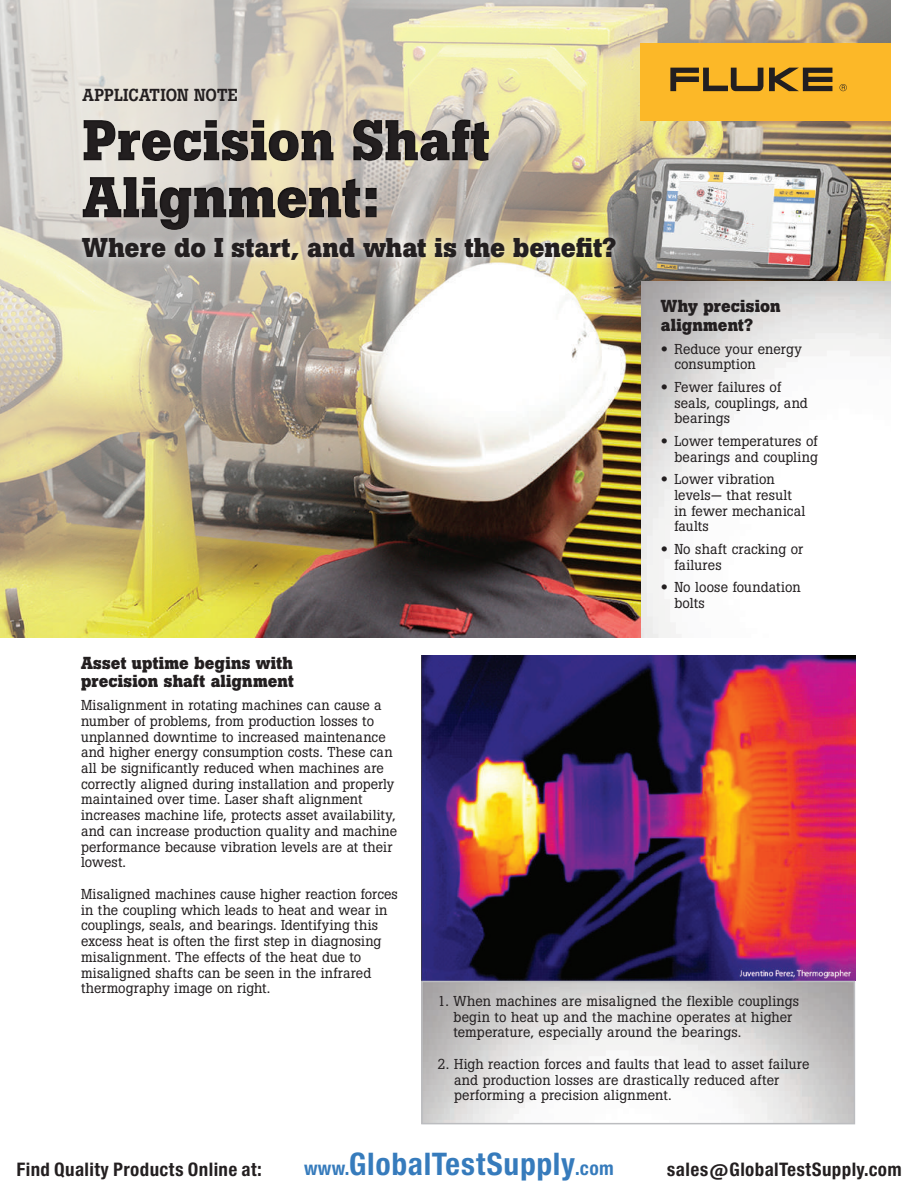
<style>
.page{position:relative;width:918px;height:1188px;background:#fff}
.page>*{position:absolute;margin:0;border:0;box-sizing:border-box;transform-origin:0 0}
.t1{font:29.7px "Europa Gro Nr 2 SBOP Bol Con";letter-spacing:.02em;color:#367bbc}
.t2{font:700 27px "Boton Pro";color:#231f20}
.t3{font:17.85px "Europa Gro Nr 2 SBOP Bol Con";letter-spacing:.02em;color:#231f20}
.t4{font:700 17.25px/18.8px "Boton Pro";letter-spacing:.01em;color:#231f20}
.t5{font:500 17.25px "Boton Pro";letter-spacing:.005em;color:#231f20}
.t6{font:14.25px/15.8px "Boton Pro";letter-spacing:.005em;color:#231f20}
.s1{font-family:"Helvetica Neue LT Pro";font-weight:700;font-stretch:expanded}
.s2{font-size:18.3px}
</style>
<div class="page">
<img style="left:0;top:0;width:891px;height:637px">
<div style="left:0;top:6px;width:599px;height:334px;background:#fff;opacity:.75"></div>
<div style="left:73px;top:103px;width:555px;height:133px;background:#231f20;opacity:.55"></div>
<div style="left:73px;top:229px;width:552px;height:41px;background:#fff;opacity:.75"></div>
<img style="left:642px;top:281px;width:249px;height:357px">
<img style="left:421px;top:656px;width:434px;height:325px">
<div style="left:421px;top:981px;width:434px;height:143px;border:2px solid #bcbdc0"></div>
<div style="left:640px;top:43px;width:251px;height:78px;background:#fcb828"></div>
<svg style="left:670px;top:68px;width:162px;height:23px"></svg>
<svg style="left:840px;top:84px;width:7px;height:7px"></svg>
<p class="t5" style="left:82px;top:84px;width:157px">APPLICATION NOTE</p>
<h2 class="t2" style="left:82px;top:230px;width:536px">Where do I start, and what is the benefit?</h2>
<p class="t4" style="left:661px;top:297px;width:121px">Why precision alignment?</p>
<p class="t6" style="left:674px;top:341px;width:129px;text-indent:-13px"><span class="s1">•</span> Reduce your energy consumption</p>
<p class="t6" style="left:674px;top:379px;width:135px;text-indent:-13px"><span class="s1">•</span> Fewer failures of seals, couplings, and bearings</p>
<p class="t6" style="left:661px;top:433px;width:158px;text-align:right"><span class="s1">•</span> Lower temperatures of bearings and coupling</p>
<p class="t6" style="left:674px;top:471px;width:133px;text-indent:-13px"><span class="s1">•</span> Lower vibration levels— that result in fewer mechanical faults</p>
<p class="t6" style="left:674px;top:541px;width:130px;text-indent:-13px"><span class="s1">•</span> No shaft cracking or failures</p>
<p class="t6" style="left:674px;top:579px;width:128px;text-indent:-13px"><span class="s1">•</span> No loose foundation bolts</p>
<p class="t4" style="left:81px;top:653px;width:214px">Asset uptime begins with precision shaft alignment</p>
<p class="t6" style="left:81px;top:697px;width:318px">Misalignment in rotating machines can cause a number of problems, from production losses to unplanned downtime to increased maintenance and higher energy consumption costs. These can all be significantly reduced when machines are correctly aligned during installation and properly maintained over time. Laser shaft alignment increases machine life, protects asset availability, and can increase production quality and machine performance because vibration levels are at their lowest.</p>
<p class="t6" style="left:81px;top:886px;width:318px">Misaligned machines cause higher reaction forces in the coupling which leads to heat and wear in couplings, seals, and bearings. Identifying this excess heat is often the first step in diagnosing misalignment. The effects of the heat due to misaligned shafts can be seen in the infrared thermography image on right.</p>
<p class="t6" style="left:453px;top:993px;width:347px;text-indent:-16px">1. When machines are misaligned the flexible couplings begin to heat up and the machine operates at higher temperature, especially around the bearings.</p>
<p class="t6" style="left:454px;top:1056px;width:357px;text-indent:-16px">2. High reaction forces and faults that lead to asset failure and production losses are drastically reduced after performing a precision alignment.</p>
<p class="t3" style="left:16px;top:1159px;width:247px">Find Quality Products Online at:</p>
<h1 class="t1" style="left:304px;top:1147px;width:311px"><span class="s2">www.</span>GlobalTestSupply<span class="s2">.com</span></h1>
<p class="t3" style="left:667px;top:1159px;width:236px">sales@GlobalTestSupply.com</p>
</div>
